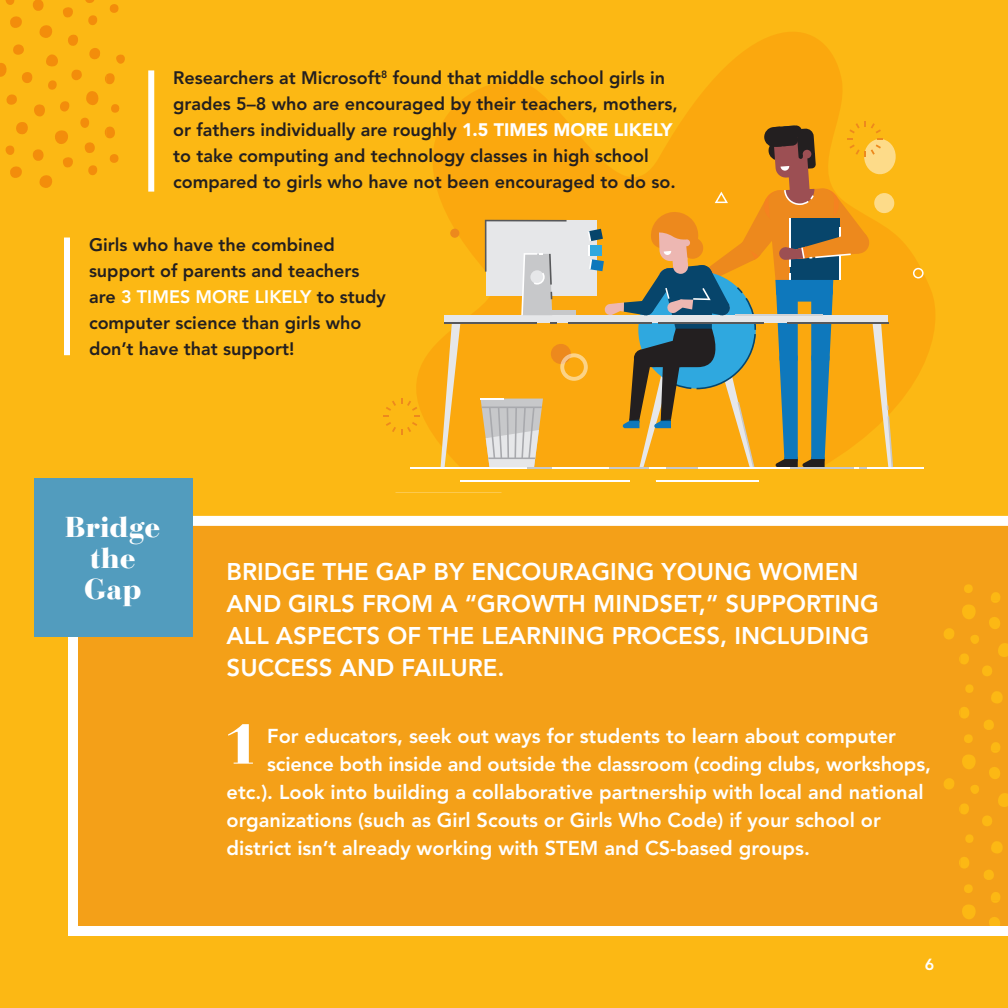
<style>
.page{position:relative;width:1008px;height:1008px;background:#fcb814}
.page>*{position:absolute;margin:0;border:0;box-sizing:border-box;transform-origin:0 0}
.t1{font:900 56.2px "Bauer Bodoni Std";color:#fff}
.t2{font:900 28.6px/30.8px "Bauer Bodoni Std";color:#fff;text-align:center}
.t3{font:800 24px/32px "Avenir";color:#fff}
.t4{font:800 20px "Avenir";color:#fff}
.t5{font:800 18px/26px "Avenir";color:#231f20}
.t6{font:800 16px "Avenir";color:#fff}
.s1{font-weight:900;color:#fff}
.s2{color:#fff}
</style>
<div class="page">
<svg style="left:0;top:0;width:125px;height:188px"></svg>
<svg style="left:416px;top:32px;width:519px;height:435px"></svg>
<div style="left:68px;top:516px;width:940px;height:420px;background:#f4a018"></div>
<div style="left:35px;top:479px;width:158px;height:158px;background:#529cbe"></div>
<hr style="left:460px;top:480px;width:169px;height:1px;background:#fff">
<hr style="left:656px;top:480px;width:102px;height:1px;background:#fff">
<hr style="left:410px;top:467px;width:514px;height:2px;background:#fff">
<svg style="left:441px;top:315px;width:20px;height:152px"></svg>
<div style="left:445px;top:315px;width:443px;height:8px;background:#e6e7e9"></div>
<hr style="left:445px;top:322px;width:92px;height:2px;background:#57585a">
<div style="left:148px;top:70px;width:6px;height:122px;background:#fff"></div>
<div style="left:64px;top:238px;width:6px;height:117px;background:#fff"></div>
<svg style="left:384px;top:399px;width:35px;height:35px"></svg>
<div style="left:450px;top:229px;width:9px;height:9px;background:#ed891d;border-radius:50%"></div>
<svg style="left:913px;top:268px;width:11px;height:10px"></svg>
<svg style="left:481px;top:121px;width:416px;height:348px"></svg>
<p class="t5" style="left:173px;top:65px;width:506px">Researchers at Microsoft<sup>8</sup> found that middle school girls in grades 5–8 who are encouraged by their teachers, mothers, or fathers individually are roughly <span class="s1">1.5 TIMES MORE LIKELY </span>to take computing and technology classes in high school compared to girls who have not been encouraged to do so.</p>
<p class="t5" style="left:89px;top:232px;width:298px">Girls who have the combined support of parents and teachers are <span class="s2">3 TIMES MORE LIKELY</span> to study computer science than girls who don’t have that support!</p>
<h2 class="t2" style="left:65px;top:512px;width:97px">Bridge the<br>Gap</h2>
<h3 class="t3" style="left:227px;top:556px;width:654px">BRIDGE THE GAP BY ENCOURAGING YOUNG WOMEN AND GIRLS FROM A “GROWTH MINDSET,” SUPPORTING ALL ASPECTS OF THE LEARNING PROCESS, INCLUDING SUCCESS AND FAILURE.</h3>
<h1 class="t1" style="left:224px;top:710px;width:36px">1</h1>
<p class="t4" style="left:267px;top:724px;width:630px">For educators, seek out ways for students to learn about computer</p>
<p class="t4" style="left:267px;top:752px;width:665px">science both inside and outside the classroom (coding clubs, workshops,</p>
<p class="t4" style="left:227px;top:780px;width:699px">etc.). Look into building a collaborative partnership with local and national</p>
<p class="t4" style="left:227px;top:808px;width:656px">organizations (such as Girl Scouts or Girls Who Code) if your school or</p>
<p class="t4" style="left:227px;top:836px;width:585px">district isn’t already working with STEM and CS-based groups.</p>
<p class="t6" style="left:925px;top:955px;width:11px">6</p>
</div>
